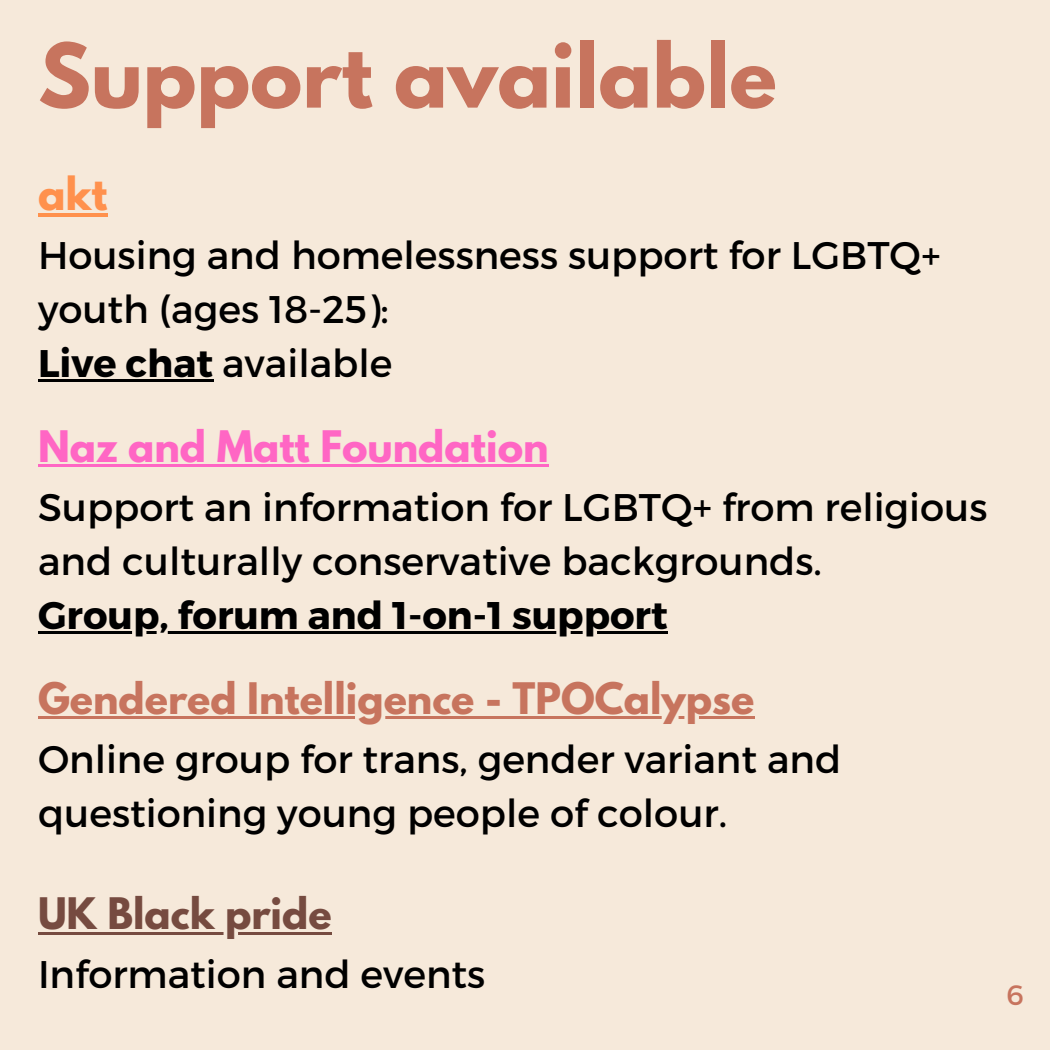
<style>
.page{position:relative;width:1050px;height:1050px;background:#f6e9da}
.page>*{position:absolute;margin:0;border:0;box-sizing:border-box;transform-origin:0 0}
.t1{font:700 78.75px "League Spartan";color:#c7745e}
.t2{font:700 40.25px "League Spartan";color:#ff914d}
.t3{font:38.5px/53.9px "Montserrat";color:#000}
.t4{font:700 38.5px "League Spartan";color:#c7745e}
.t5{font:700 38.5px "Montserrat";color:#000}
.t6{font:700 38.5px "League Spartan";color:#ff66c4}
.t7{font:700 38.5px "League Spartan";color:#764b40}
.t8{font:28px "Montserrat";color:#c7745e}
.s1{font-weight:700}
</style>
<div class="page">
<hr style="left:38px;top:213px;width:69px;height:3px;background:#ff914d">
<hr style="left:38px;top:379px;width:175px;height:3px;background:#000">
<hr style="left:38px;top:465px;width:511px;height:2px;background:#ff66c4">
<hr style="left:38px;top:631px;width:630px;height:3px;background:#000">
<hr style="left:38px;top:717px;width:716px;height:2px;background:#c7745e">
<hr style="left:38px;top:932px;width:294px;height:2px;background:#764b40">
<p class="t1" style="left:38px;top:37px;width:740px">Support available</p>
<p class="t2" style="left:38px;top:174px;width:71px">akt</p>
<p class="t3" style="left:38px;top:226px;width:904px">Housing and homelessness support for LGBTQ+ youth (ages 18-25):</p>
<p class="t3" style="left:38px;top:334px;width:356px"><span class="s1">Live chat</span> available</p>
<p class="t6" style="left:38px;top:427px;width:512px">Naz and Matt Foundation</p>
<p class="t3" style="left:38px;top:478px;width:951px">Support an information for LGBTQ+ from religious and culturally conservative backgrounds.</p>
<p class="t5" style="left:38px;top:590px;width:631px">Group, forum and 1-on-1 support</p>
<p class="t4" style="left:38px;top:679px;width:718px">Gendered Intelligence - TPOCalypse</p>
<p class="t3" style="left:38px;top:730px;width:805px">Online group for trans, gender variant and questioning young people of colour.</p>
<p class="t7" style="left:38px;top:895px;width:295px">UK Black pride</p>
<p class="t3" style="left:38px;top:946px;width:449px">Information and events</p>
<p class="t8" style="left:1006px;top:977px;width:19px">6</p>
</div>
